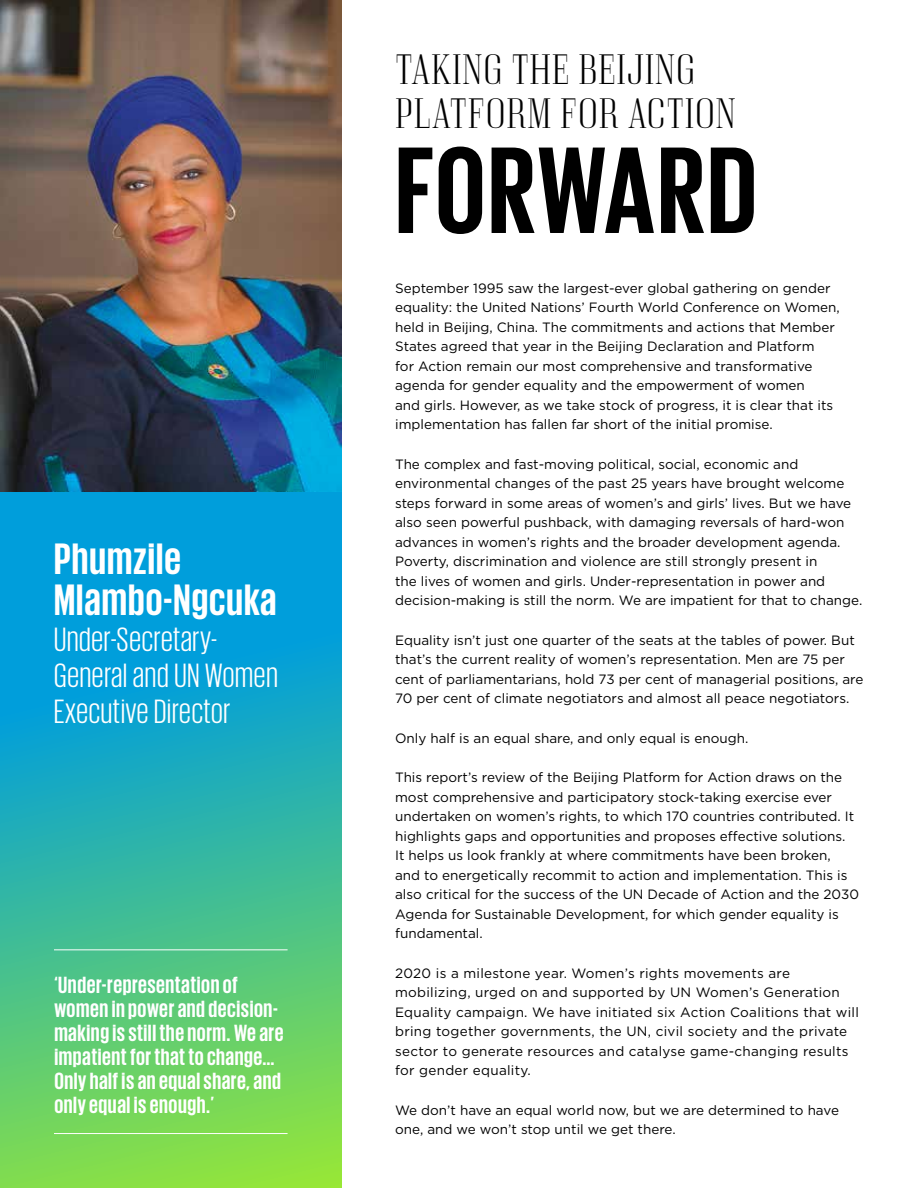
<style>
.page{position:relative;width:918px;height:1188px;background:#fff}
.page>*{position:absolute;margin:0;border:0;box-sizing:border-box;transform-origin:0 0}
.t1{font:700 126px "Giorgio Sans";letter-spacing:.025em;color:#000}
.t2{font:700 45px/40.5px "Giorgio Sans";letter-spacing:.025em;color:#fff}
.t3{font:43.65px/43.7px "Giorgio Small";letter-spacing:.025em;color:#000}
.t4{font:34.5px/36px "Giorgio Sans";letter-spacing:.025em;color:#fff}
.t5{font:700 24px/24px "Giorgio Sans";letter-spacing:.025em;color:#fff}
.t6{font:13.5px/19.5px "Gotham";color:#000}
.t7{font:13.5px/19.5px "Gotham";letter-spacing:.02em;color:#000}
</style>
<div class="page">
<svg style="left:0;top:491px;width:342px;height:697px;background:#34b7a2"></svg>
<img style="left:0;top:0;width:342px;height:491px">
<hr style="left:54px;top:950px;width:234px;height:1px;background:#fff">
<hr style="left:54px;top:1133px;width:234px;height:1px;background:#fff">
<h2 class="t2" style="left:54px;top:538px;width:224px">Phumzile<br>Mlambo-Ngcuka</h2>
<h3 class="t4" style="left:54px;top:620px;width:225px">Under-Secretary-<br>General and UN Women<br>Executive Director</h3>
<h3 class="t5" style="left:54px;top:972px;width:231px">‘Under-representation of women in power and decision&shy;making is still the norm. We are impatient for that to change…<br>Only half is an equal share, and only equal is enough.’</h3>
<h3 class="t3" style="left:396px;top:48px;width:342px">TAKING THE BEIJING<br>PLATFORM FOR ACTION</h3>
<h1 class="t1" style="left:396px;top:127px;width:363px">FORWARD</h1>
<p class="t6" style="left:395px;top:278px;width:446px">September 1995 saw the largest-ever global gathering on gender equality: the United Nations’ Fourth World Conference on Women, held in Beijing, China. The commitments and actions that Member States agreed that year in the Beijing Declaration and Platform<br>for Action remain our most comprehensive and transformative agenda for gender equality and the empowerment of women<br>and girls. However, as we take stock of progress, it is clear that its implementation has fallen far short of the initial promise.</p>
<p class="t6" style="left:395px;top:454px;width:469px">The complex and fast-moving political, social, economic and environmental changes of the past 25 years have brought welcome steps forward in some areas of women’s and girls’ lives. But we have also seen powerful pushback, with damaging reversals of hard-won advances in women’s rights and the broader development agenda.<br>Poverty, discrimination and violence are still strongly present in<br>the lives of women and girls. Under-representation in power and decision-making is still the norm. We are impatient for that to change.</p>
<p class="t6" style="left:395px;top:630px;width:470px">Equality isn’t just one quarter of the seats at the tables of power. But that’s the current reality of women’s representation. Men are 75 per cent of parliamentarians, hold 73 per cent of managerial positions, are 70 per cent of climate negotiators and almost all peace negotiators.</p>
<p class="t6" style="left:395px;top:728px;width:355px">Only half is an equal share, and only equal is enough.</p>
<p class="t6" style="left:395px;top:767px;width:465px">This report’s review of the Beijing Platform for Action draws on the most comprehensive and participatory stock-taking exercise ever undertaken on women’s rights, to which 170 countries contributed. It highlights gaps and opportunities and proposes effective solutions.<br>It helps us look frankly at where commitments have been broken, and to energetically recommit to action and implementation. This is also critical for the success of the UN Decade of Action and the 2030<br>Agenda for Sustainable Development, for which gender equality is fundamental.</p>
<p class="t7" style="left:395px;top:963px;width:465px">2020 is a milestone year. Women’s rights movements are mobilizing, urged on and supported by UN Women’s Generation Equality campaign. We have initiated six Action Coalitions that will bring together governments, the UN, civil society and the private sector to generate resources and catalyse game-changing results for gender equality.</p>
<p class="t6" style="left:395px;top:1100px;width:445px">We don’t have an equal world now, but we are determined to have one, and we won’t stop until we get there.</p>
</div>
